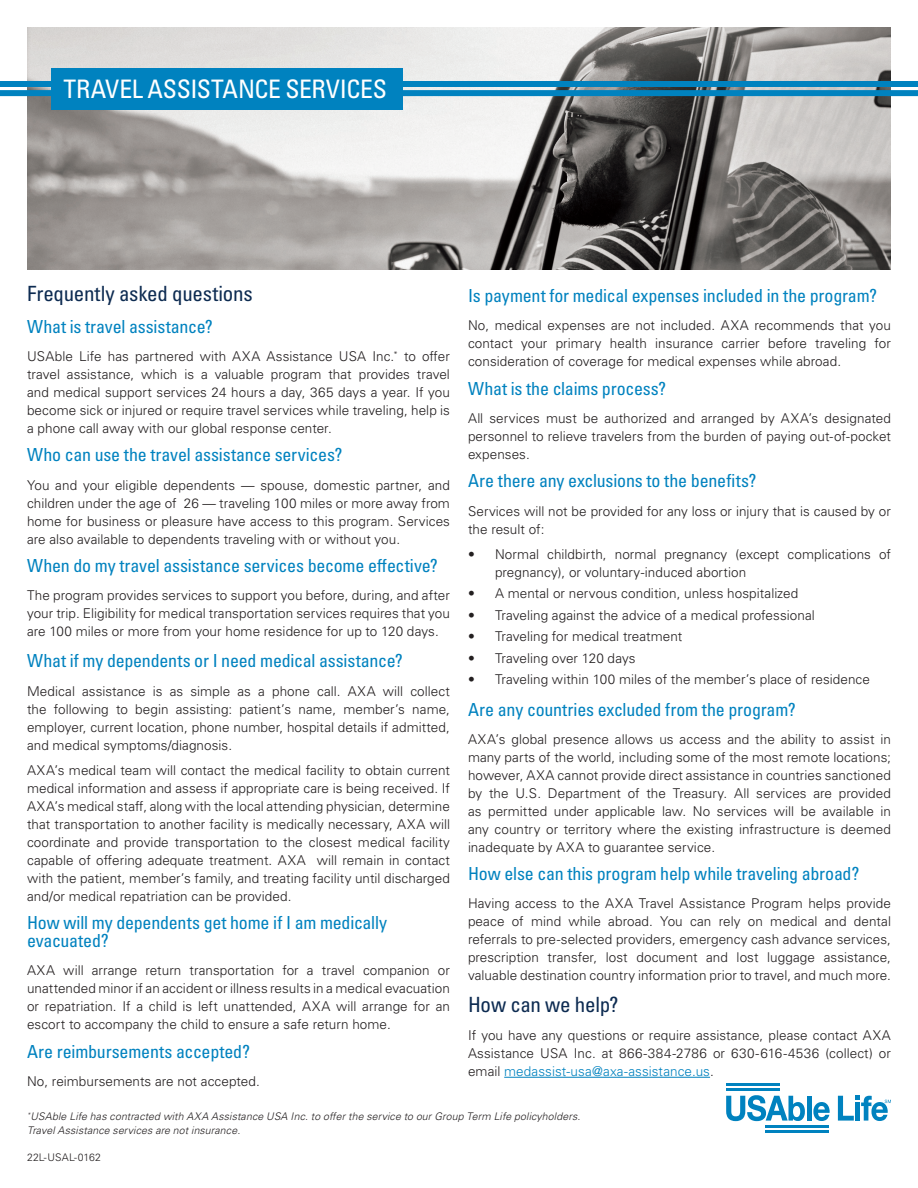
<style>
.page{position:relative;width:918px;height:1188px;background:#fff}
.page>*{position:absolute;margin:0;border:0;box-sizing:border-box;transform-origin:0 0}
.t1{font:condensed 25.5px "Univers LT Pro";letter-spacing:-.01em;color:#fff}
.t2{font:condensed 21px "Univers LT Pro";letter-spacing:-.01em;color:#0d2b51}
.t3{font:condensed 18px/18px "Univers LT Pro";letter-spacing:-.01em;color:#0082bf}
.t4{font:300 13.5px/18px "Univers LT Pro 45";letter-spacing:.005em;color:#231f20;text-align:justify}
.t5{font:italic 300 10.5px/13.5px "Univers LT Pro 45";letter-spacing:.015em;color:#231f20}
.t6{font:300 10.5px "Univers LT Pro 45";letter-spacing:.015em;color:#231f20}
.s1{color:#0082bf}
</style>
<div class="page">
<img style="left:27px;top:27px;width:864px;height:243px">
<div style="left:0;top:81px;width:918px;height:6px;background:#0082bf"></div>
<div style="left:0;top:90px;width:918px;height:6px;background:#0082bf"></div>
<div style="left:52px;top:68px;width:351px;height:41px;background:#0082bf"></div>
<hr style="left:504px;top:1077px;width:206px;height:1px;background:#0082bf">
<svg style="left:726px;top:1095px;width:79px;height:26px"></svg>
<div style="left:807px;top:1096px;width:5px;height:25px;background:#0082bf"></div>
<svg style="left:813px;top:1102px;width:17px;height:19px"></svg>
<hr style="left:726px;top:1083px;width:53px;height:3px;background:#0082bf">
<hr style="left:726px;top:1088px;width:53px;height:3px;background:#0082bf">
<hr style="left:766px;top:1125px;width:63px;height:3px;background:#0082bf">
<hr style="left:766px;top:1130px;width:63px;height:3px;background:#0082bf">
<svg style="left:838px;top:1096px;width:53px;height:25px"></svg>
<p class="t1" style="left:63px;top:73px;width:325px">TRAVEL ASSISTANCE SERVICES</p>
<p class="t2" style="left:27px;top:281px;width:227px">Frequently asked questions</p>
<p class="t3" style="left:27px;top:317px;width:187px">What is travel assistance?</p>
<p class="t4" style="left:27px;top:347px;width:425px">USAble Life has partnered with AXA Assistance USA Inc.<sup>*</sup> to offer travel assistance, which is a valuable program that provides travel and medical support services 24 hours a day, 365 days a year. If you become sick or injured or require travel services while traveling, help is a phone call away with our global response center.</p>
<p class="t3" style="left:27px;top:446px;width:317px">Who can use the travel assistance services?</p>
<p class="t4" style="left:27px;top:476px;width:425px">You and your eligible dependents — spouse, domestic partner, and children under the age of 26 — traveling 100 miles or more away from home for business or pleasure have access to this program. Services are also available to dependents traveling with or without you.</p>
<p class="t3" style="left:27px;top:556px;width:412px">When do my travel assistance services become effective?</p>
<p class="t4" style="left:27px;top:586px;width:425px">The program provides services to support you before, during, and after your trip. Eligibility for medical transportation services requires that you are 100 miles or more from your home residence for up to 120 days.</p>
<p class="t3" style="left:27px;top:652px;width:377px">What if my dependents or I need medical assistance?</p>
<p class="t4" style="left:27px;top:682px;width:425px">Medical assistance is as simple as a phone call. AXA will collect the following to begin assisting: patient’s name, member’s name, employer, current location, phone number, hospital details if admitted, and medical symptoms/diagnosis.</p>
<p class="t4" style="left:27px;top:761px;width:425px">AXA’s medical team will contact the medical facility to obtain current medical information and assess if appropriate care is being received. If AXA’s medical staff, along with the local attending physician, determine that transportation to another facility is medically necessary, AXA will coordinate and provide transportation to the closest medical facility capable of offering adequate treatment. AXA will remain in contact with the patient, member’s family, and treating facility until discharged and/or medical repatriation can be provided.</p>
<p class="t3" style="left:27px;top:913px;width:362px">How will my dependents get home if I am medically evacuated?</p>
<p class="t4" style="left:27px;top:961px;width:425px">AXA will arrange return transportation for a travel companion or unattended minor if an accident or illness results in a medical evacuation or repatriation. If a child is left unattended, AXA will arrange for an escort to accompany the child to ensure a safe return home.</p>
<p class="t3" style="left:27px;top:1042px;width:225px">Are reimbursements accepted?</p>
<p class="t4" style="left:27px;top:1072px;width:234px">No, reimbursements are not accepted.</p>
<p class="t3" style="left:468px;top:286px;width:411px">Is payment for medical expenses included in the program?</p>
<p class="t4" style="left:468px;top:316px;width:425px">No, medical expenses are not included. AXA recommends that you contact your primary health insurance carrier before traveling for consideration of coverage for medical expenses while abroad.</p>
<p class="t3" style="left:468px;top:379px;width:200px">What is the claims process?</p>
<p class="t4" style="left:468px;top:409px;width:425px">All services must be authorized and arranged by AXA’s designated personnel to relieve travelers from the burden of paying out-of-pocket expenses.</p>
<p class="t3" style="left:468px;top:471px;width:290px">Are there any exclusions to the benefits?</p>
<p class="t4" style="left:468px;top:501px;width:425px">Services will not be provided for any loss or injury that is caused by or the result of:</p>
<p class="t4" style="left:495px;top:544px;width:398px;text-indent:-27px">• Normal childbirth, normal pregnancy (except complications of pregnancy), or voluntary-induced abortion</p>
<p class="t4" style="left:468px;top:584px;width:332px">• A mental or nervous condition, unless hospitalized</p>
<p class="t4" style="left:468px;top:605px;width:348px">• Traveling against the advice of a medical professional</p>
<p class="t4" style="left:468px;top:627px;width:216px">• Traveling for medical treatment</p>
<p class="t4" style="left:468px;top:648px;width:169px">• Traveling over 120 days</p>
<p class="t4" style="left:468px;top:670px;width:404px">• Traveling within 100 miles of the member’s place of residence</p>
<p class="t3" style="left:468px;top:700px;width:329px">Are any countries excluded from the program?</p>
<p class="t4" style="left:468px;top:730px;width:425px">AXA’s global presence allows us access and the ability to assist in many parts of the world, including some of the most remote locations; however, AXA cannot provide direct assistance in countries sanctioned by the U.S. Department of the Treasury. All services are provided as permitted under applicable law. No services will be available in any country or territory where the existing infrastructure is deemed inadequate by AXA to guarantee service.</p>
<p class="t3" style="left:468px;top:864px;width:393px">How else can this program help while traveling abroad?</p>
<p class="t4" style="left:468px;top:894px;width:425px">Having access to the AXA Travel Assistance Program helps provide peace of mind while abroad. You can rely on medical and dental referrals to pre-selected providers, emergency cash advance services, prescription transfer, lost document and lost luggage assistance, valuable destination country information prior to travel, and much more.</p>
<p class="t2" style="left:468px;top:991px;width:152px">How can we help?</p>
<p class="t4" style="left:468px;top:1026px;width:424px">If you have any questions or require assistance, please contact AXA Assistance USA Inc. at 866-384-2786 or 630-616-4536 (collect) or email <span class="s1">medassist-usa@axa-assistance.us</span>.</p>
<p class="t5" style="left:27px;top:1110px;width:555px"><sup>*</sup>USAble Life has contracted with AXA Assistance USA Inc. to offer the service to our Group Term Life policyholders.<br>Travel Assistance services are not insurance.</p>
<p class="t6" style="left:27px;top:1150px;width:75px">22L-USAL-0162</p>
</div>
